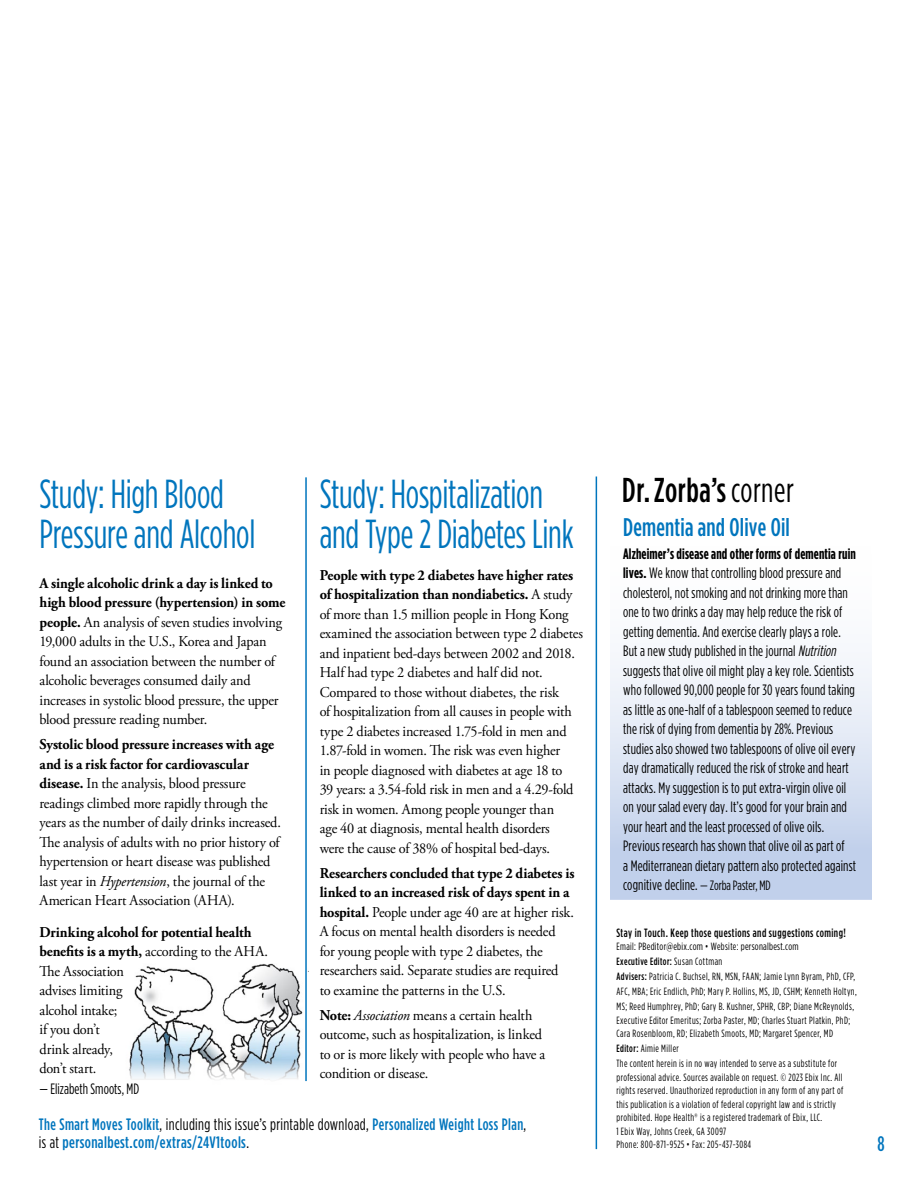
<style>
.page{position:relative;width:918px;height:1188px;background:#fff}
.page>*{position:absolute;margin:0;border:0;box-sizing:border-box;transform-origin:0 0}
.t1{font:40.5px/40.5px "Gotham Condensed";letter-spacing:-.005em;color:#0075bd;scale:.9 1}
.t2{font:500 34.5px "Gotham Condensed";letter-spacing:.02em;color:#000;scale:.95 1}
.t3{font:500 25.5px "Gotham Condensed";letter-spacing:.01em;color:#0075bd;scale:.95 1}
.t4{font:500 21px "Gotham Condensed";color:#0075bd;scale:.95 1}
.t5{font:500 16.5px/18px "Gotham Condensed";letter-spacing:.025em;color:#0075bd;scale:.95 1}
.t6{font:15px/19.5px "Adobe Garamond Pro";letter-spacing:-.01em;color:#000;scale:.95 1}
.t7{font:15px/19.5px "Gotham Condensed";letter-spacing:.01em;color:#000;scale:.95 1}
.t8{font:500 12px "Gotham Condensed";letter-spacing:.04em;color:#000;scale:.95 1}
.t9{font:10.5px/13.5px "Gotham Condensed";letter-spacing:.04em;color:#000;scale:.95 1}
.s1{font-weight:700}
.s2{font-style:italic}
.s3{font-weight:400;color:#000}
.s4{font-weight:400}
.s5{font-size:13.5px}
.s6{font-weight:500}
</style>
<div class="page">
<img style="left:129px;top:963px;width:180px;height:119px">
<div style="left:610px;top:526px;width:262px;height:374px;background:linear-gradient(to bottom,#fff,#bfcfea)"></div>
<hr style="left:596px;top:477px;width:1px;height:672px;background:#0075bd">
<hr style="left:305px;top:477px;width:2px;height:604px;background:#0075bd">
<h1 class="t1" style="left:40px;top:473px;width:241px">Study: High Blood<br>Pressure and Alcohol</h1>
<p class="t6" style="left:40px;top:574px;width:260px"><span class="s1">A single alcoholic drink a day is linked to high blood pressure (hypertension) in some people.</span> An analysis of seven studies involving 19,000 adults in the U.S., Korea and Japan found an association between the number of alcoholic beverages consumed daily and increases in systolic blood pressure, the upper blood pressure reading number.</p>
<p class="t6" style="left:40px;top:735px;width:256px"><span class="s1">Systolic blood pressure increases with age and is a risk factor for cardiovascular disease.</span> In the analysis, blood pressure readings climbed more rapidly through the years as the number of daily drinks increased.<br>The analysis of adults with no prior history of hypertension or heart disease was published last year in <span class="s2">Hypertension</span>, the journal of the American Heart Association (AHA).</p>
<p class="t6" style="left:40px;top:923px;width:242px"><span class="s1">Drinking alcohol for potential health benefits is a myth,</span> according to the AHA.<br>The Association<br>advises limiting<br>alcohol intake;<br>if you don’t<br>drink already,<br>don’t start.</p>
<p class="t7" style="left:40px;top:1079px;width:107px">— Elizabeth Smoots, MD</p>
<h1 class="t1" style="left:320px;top:473px;width:284px">Study: Hospitalization and Type 2 Diabetes Link</h1>
<p class="t6" style="left:320px;top:566px;width:279px"><span class="s1">People with type 2 diabetes have higher rates of hospitalization than nondiabetics.</span> A study of more than 1.5 million people in Hong Kong examined the association between type 2 diabetes and inpatient bed-days between 2002 and 2018.<br>Half had type 2 diabetes and half did not.<br>Compared to those without diabetes, the risk<br>of hospitalization from all causes in people with type 2 diabetes increased 1.75-fold in men and 1.87-fold in women. The risk was even higher<br>in people diagnosed with diabetes at age 18 to<br>39 years: a 3.54-fold risk in men and a 4.29-fold risk in women. Among people younger than<br>age 40 at diagnosis, mental health disorders<br>were the cause of 38% of hospital bed-days.</p>
<p class="t6" style="left:320px;top:864px;width:270px"><span class="s1">Researchers concluded that type 2 diabetes is linked to an increased risk of days spent in a hospital.</span> People under age 40 are at higher risk.<br>A focus on mental health disorders is needed for young people with type 2 diabetes, the researchers said. Separate studies are required<br>to examine the patterns in the U.S.</p>
<p class="t6" style="left:320px;top:1006px;width:239px"><span class="s1">Note:</span> <span class="s2">Association</span> means a certain health outcome, such as hospitalization, is linked to or is more likely with people who have a condition or disease.</p>
<p class="t5" style="left:39px;top:1115px;width:514px">The Smart Moves Toolkit<span class="s3">, including this issue’s printable download,</span> Personalized Weight Loss Plan<span class="s3">, is at</span> personalbest.com/extras/24V1tools<span class="s3">.</span></p>
<h2 class="t2" style="left:622px;top:470px;width:182px">Dr.Zorba’s <span class="s4">corner</span></h2>
<h3 class="t3" style="left:623px;top:512px;width:177px">Dementia and Olive Oil</h3>
<p class="t7" style="left:623px;top:544px;width:247px"><span class="s1">Alzheimer’s disease and other forms of dementia ruin lives.</span> We know that controlling blood pressure and cholesterol, not smoking and not drinking more than one to two drinks a day may help reduce the risk of getting dementia. And exercise clearly plays a role.<br>But a new study published in the journal <span class="s2">Nutrition </span>suggests that olive oil might play a key role. Scientists who followed 90,000 people for 30 years found taking as little as one-half of a tablespoon seemed to reduce the risk of dying from dementia by 28%. Previous studies also showed two tablespoons of olive oil every day dramatically reduced the risk of stroke and heart attacks. My suggestion is to put extra-virgin olive oil on your salad every day. It’s good for your brain and your heart and the least processed of olive oils.<br>Previous research has shown that olive oil as part of<br>a Mediterranean dietary pattern also protected against cognitive decline. <span class="s5">— Zorba Paster, MD</span></p>
<p class="t8" style="left:616px;top:925px;width:243px">Stay in Touch. Keep those questions and suggestions coming!</p>
<p class="t9" style="left:616px;top:939px;width:254px;line-height:15px">Email: PBeditor@ebix.com • Website: personalbest.com<br><span class="s6">Executive Editor:</span> Susan Cottman<br><span class="s6">Advisers:</span> Patricia C. Buchsel, RN, MSN, FAAN; Jamie Lynn Byram, PhD, CFP, AFC, MBA; Eric Endlich, PhD; Mary P. Hollins, MS, JD, CSHM; Kenneth Holtyn, MS; Reed Humphrey, PhD; Gary B. Kushner, SPHR, CBP; Diane McReynolds,</p>
<p class="t9" style="left:616px;top:1013px;width:248px">Executive Editor Emeritus; Zorba Paster, MD; Charles Stuart Platkin, PhD;<br>Cara Rosenbloom, RD; Elizabeth Smoots, MD; Margaret Spencer, MD</p>
<p class="t9" style="left:616px;top:1041px;width:234px;line-height:15px"><span class="s6">Editor:</span> Aimie Miller<br>The content herein is in no way intended to serve as a substitute for</p>
<p class="t9" style="left:616px;top:1070px;width:240px">professional advice. Sources available on request. © 2023 Ebix Inc. All rights reserved. Unauthorized reproduction in any form of any part of this publication is a violation of federal copyright law and is strictly prohibited. Hope Health® is a registered trademark of Ebix, LLC.<br>1 Ebix Way, Johns Creek, GA 30097<br>Phone: 800-871-9525 • Fax: 205-437-3084</p>
<h3 class="t4" style="left:877px;top:1131px;width:9px">8</h3>
</div>
